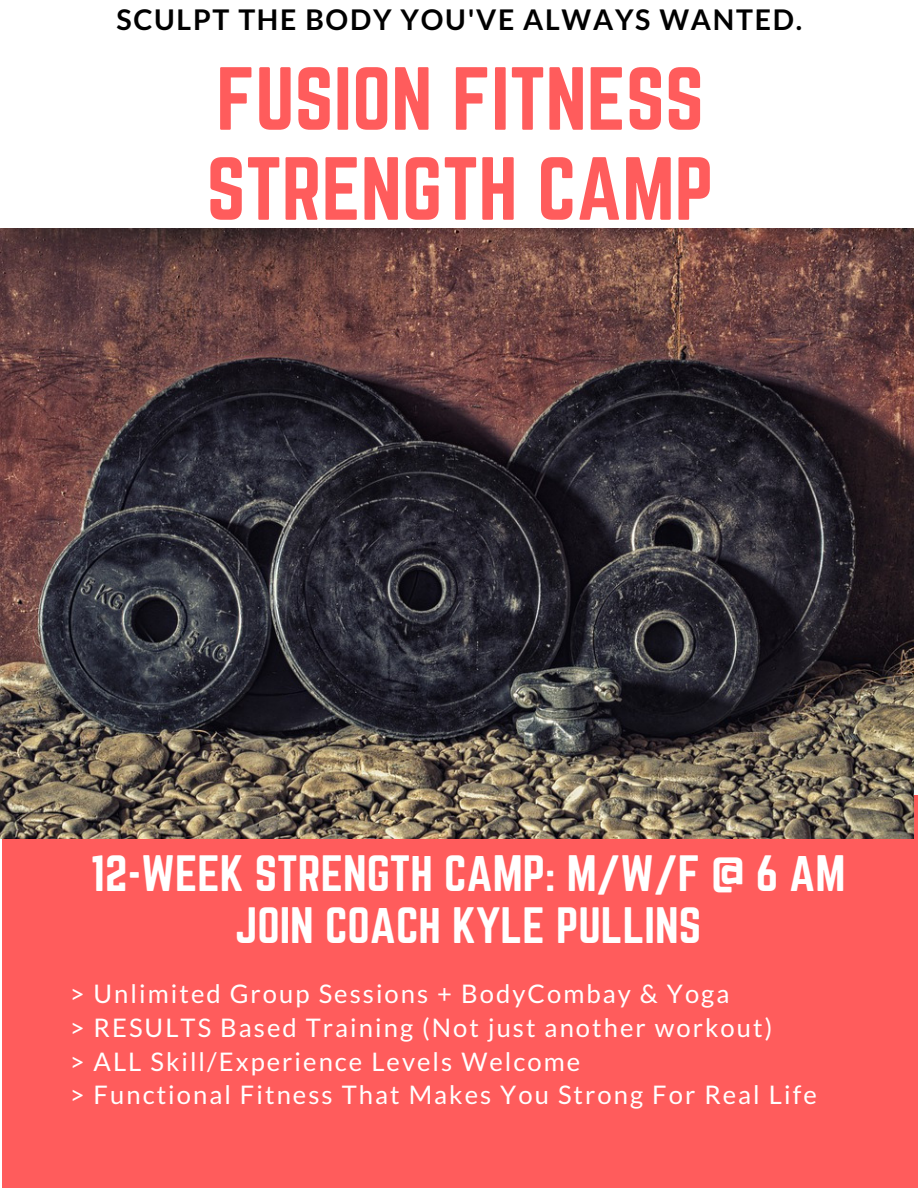
<style>
.page{position:relative;width:918px;height:1188px;background:#fff}
.page>*{position:absolute;margin:0;border:0;box-sizing:border-box;transform-origin:0 0}
.t1{font:78.3px/90px "Norwester";color:#ff5c5c}
.t2{font:44.85px/51.8px "Norwester";color:#fff;text-align:center}
.t3{font:700 28.5px "Lato";letter-spacing:.06em;color:#000}
.t4{font:25.65px/33.8px "Lato";letter-spacing:.08em;color:#fff}
</style>
<div class="page">
<div style="left:2px;top:795px;width:916px;height:393px;background:#ff5c5c"></div>
<img style="left:0;top:228px;width:914px;height:610px">
<p class="t3" style="left:116px;top:2px;width:687px">SCULPT THE BODY YOU'VE ALWAYS WANTED.</p>
<h1 class="t1" style="left:207px;top:57px;width:509px">FUSION FITNESS<br>STRENGTH CAMP</h1>
<h2 class="t2" style="left:91px;top:849px;width:756px">12-WEEK STRENGTH CAMP: M/W/F @ 6 AM<br>JOIN COACH KYLE PULLINS</h2>
<p class="t4" style="left:70px;top:976px;width:749px">&gt; Unlimited Group Sessions + BodyCombay &amp; Yoga<br>&gt; RESULTS Based Training (Not just another workout)<br>&gt; ALL Skill/Experience Levels Welcome<br>&gt; Functional Fitness That Makes You Strong For Real Life</p>
</div>
